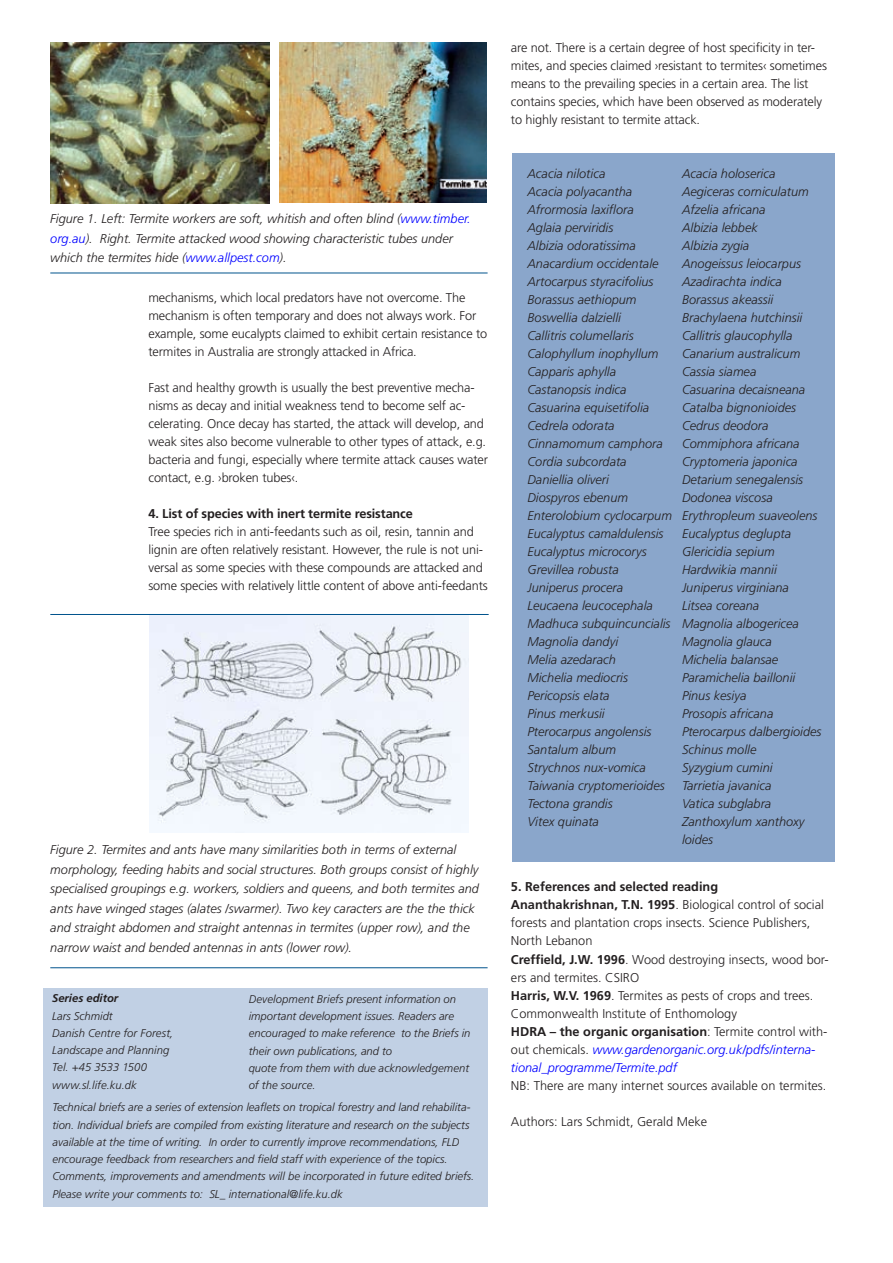
<style>
.page{position:relative;width:893px;height:1263px;background:#fff}
.page>*{position:absolute;margin:0;border:0;box-sizing:border-box;transform-origin:0 0}
.t1{font:italic 300 12.75px/19.5px "Frutiger LT Std";color:#231f20}
.t2{font:300 12.75px/18px "Frutiger LT Std";letter-spacing:-.01em;color:#231f20}
.t3{font:700 12.75px "Frutiger LT Std";letter-spacing:-.01em;color:#231f20}
.t4{font:italic 300 11.25px/17.2px "Frutiger LT Std";color:#231f20}
.t5{font:italic 700 11.25px "Frutiger LT Std";color:#231f20}
.s1{color:#00f}
.s2{font-weight:700}
.s3{font-style:italic;color:#00f}
</style>
<div class="page">
<div style="left:512px;top:153px;width:323px;height:708px;background:#8aa6cb"></div>
<img style="left:149px;top:616px;width:319px;height:216px">
<div style="left:43px;top:988px;width:445px;height:218px;background:#c1d0e4"></div>
<img style="left:279px;top:43px;width:207px;height:160px">
<img style="left:50px;top:43px;width:219px;height:161px">
<hr style="left:50px;top:273px;width:438px;height:1px;background:#00538d">
<hr style="left:50px;top:614px;width:439px;height:1px;background:#00538d">
<hr style="left:50px;top:967px;width:438px;height:1px;background:#00538d">
<p class="t1" style="left:50px;top:209px;width:422px">Figure 1. Left: Termite workers are soft, whitish and often blind (<span class="s1">www.timber. org.au</span>). Right. Termite attacked wood showing characteristic tubes under which the termites hide (<span class="s1">www.allpest.com</span>).</p>
<p class="t2" style="left:148px;top:289px;width:340px">mechanisms, which local predators have not overcome. The mechanism is often temporary and does not always work. For example, some eucalypts claimed to exhibit certain resistance to termites in Australia are strongly attacked in Africa.</p>
<p class="t2" style="left:148px;top:379px;width:341px">Fast and healthy growth is usually the best preventive mecha&shy;nisms as decay and initial weakness tend to become self ac&shy;celerating. Once decay has started, the attack will develop, and weak sites also become vulnerable to other types of attack, e.g. bacteria and fungi, especially where termite attack causes water contact, e.g. ›broken tubes‹.</p>
<p class="t3" style="left:148px;top:506px;width:266px">4. List of species with inert termite resistance</p>
<p class="t2" style="left:148px;top:523px;width:341px">Tree species rich in anti-feedants such as oil, resin, tannin and lignin are often relatively resistant. However, the rule is not uni&shy;versal as some species with these compounds are attacked and some species with relatively little content of above anti-feedants</p>
<p class="t1" style="left:50px;top:840px;width:430px">Figure 2. Termites and ants have many similarities both in terms of external morphology, feeding habits and social structures. Both groups consist of highly specialised groupings e.g. workers, soldiers and queens, and both termites and ants have winged stages (alates /swarmer). Two key caracters are the the thick and straight abdomen and straight antennas in termites (upper row), and the narrow waist and bended antennas in ants (lower row).</p>
<p class="t5" style="left:52px;top:992px;width:68px">Series editor</p>
<p class="t4" style="left:52px;top:1007px;width:123px">Lars Schmidt<br>Danish Centre for Forest,<br>Landscape and Planning<br>Tel. +45 3533 1500 www.sl.life.ku.dk</p>
<p class="t4" style="left:249px;top:990px;width:223px">Development Briefs present information on important development issues. Readers are encouraged to make reference to the Briefs in their own publications, and to<br>quote from them with due acknowledgement of the source.</p>
<p class="t4" style="left:52px;top:1099px;width:423px">Technical briefs are a series of extension leaflets on tropical forestry and land rehabilita&shy;tion. Individual briefs are compiled from existing literature and research on the subjects available at the time of writing. In order to currently improve recommendations, FLD encourage feedback from researchers and field staff with experience of the topics.<br>Comments, improvements and amendments will be incorporated in future edited briefs.<br>Please write your comments to: SL_ international@life.ku.dk</p>
<p class="t2" style="left:149px;top:1105px;width:108px">Tel. +45 3533 1500 sl@life.ku.dk</p>
<p class="t2" style="left:511px;top:39px;width:317px">are not. There is a certain degree of host specificity in ter&shy;mites, and species claimed ›resistant to termites‹ sometimes means to the prevailing species in a certain area. The list contains species, which have been observed as moderately to highly resistant to termite attack.</p>
<p class="t1" style="left:527px;top:164px;width:79px">Acacia nilotica</p>
<p class="t1" style="left:682px;top:164px;width:95px">Acacia holoserica</p>
<p class="t1" style="left:527px;top:182px;width:106px">Acacia polyacantha</p>
<p class="t1" style="left:682px;top:182px;width:128px">Aegiceras corniculatum</p>
<p class="t1" style="left:527px;top:200px;width:108px">Afrormosia laxiflora</p>
<p class="t1" style="left:682px;top:200px;width:85px">Afzelia africana</p>
<p class="t1" style="left:527px;top:218px;width:87px">Aglaia perviridis</p>
<p class="t1" style="left:682px;top:218px;width:77px">Albizia lebbek</p>
<p class="t1" style="left:527px;top:236px;width:110px">Albizia odoratissima</p>
<p class="t1" style="left:682px;top:236px;width:69px">Albizia zygia</p>
<p class="t1" style="left:527px;top:254px;width:133px">Anacardium occidentale</p>
<p class="t1" style="left:682px;top:254px;width:121px">Anogeissus leiocarpus</p>
<p class="t1" style="left:527px;top:272px;width:128px">Artocarpus styracifolius</p>
<p class="t1" style="left:682px;top:272px;width:101px">Azadirachta indica</p>
<p class="t1" style="left:527px;top:290px;width:111px">Borassus aethiopum</p>
<p class="t1" style="left:682px;top:290px;width:93px">Borassus akeassii</p>
<p class="t1" style="left:527px;top:308px;width:95px">Boswellia dalzielli</p>
<p class="t1" style="left:682px;top:308px;width:122px">Brachylaena hutchinsii</p>
<p class="t1" style="left:527px;top:326px;width:108px">Callitris columellaris</p>
<p class="t1" style="left:682px;top:326px;width:112px">Callitris glaucophylla</p>
<p class="t1" style="left:527px;top:344px;width:133px">Calophyllum inophyllum</p>
<p class="t1" style="left:682px;top:344px;width:120px">Canarium australicum</p>
<p class="t1" style="left:527px;top:362px;width:90px">Capparis aphylla</p>
<p class="t1" style="left:682px;top:362px;width:76px">Cassia siamea</p>
<p class="t1" style="left:527px;top:380px;width:101px">Castanopsis indica</p>
<p class="t1" style="left:682px;top:380px;width:125px">Casuarina decaisneana</p>
<p class="t1" style="left:527px;top:398px;width:123px">Casuarina equisetifolia</p>
<p class="t1" style="left:682px;top:398px;width:116px">Catalba bignonioides</p>
<p class="t1" style="left:527px;top:416px;width:89px">Cedrela odorata</p>
<p class="t1" style="left:682px;top:416px;width:88px">Cedrus deodora</p>
<p class="t1" style="left:527px;top:434px;width:137px">Cinnamomum camphora</p>
<p class="t1" style="left:682px;top:434px;width:119px">Commiphora africana</p>
<p class="t1" style="left:527px;top:452px;width:101px">Cordia subcordata</p>
<p class="t1" style="left:682px;top:452px;width:117px">Cryptomeria japonica</p>
<p class="t1" style="left:527px;top:470px;width:83px">Daniellia oliveri</p>
<p class="t1" style="left:682px;top:470px;width:123px">Detarium senegalensis</p>
<p class="t1" style="left:527px;top:488px;width:102px">Diospyros ebenum</p>
<p class="t1" style="left:527px;top:489px;width:292px;line-height:18px;text-indent:155px">Dodonea viscosa<br>Enterolobium cyclocarpum Erythropleum suaveolens<br>Eucalyptus camaldulensis</p>
<p class="t1" style="left:682px;top:524px;width:111px">Eucalyptus deglupta</p>
<p class="t1" style="left:527px;top:542px;width:121px">Eucalyptus microcorys</p>
<p class="t1" style="left:682px;top:542px;width:94px">Glericidia sepium</p>
<p class="t1" style="left:527px;top:560px;width:93px">Grevillea robusta</p>
<p class="t1" style="left:682px;top:560px;width:96px">Hardwikia mannii</p>
<p class="t1" style="left:527px;top:578px;width:97px">Juniperus procera</p>
<p class="t1" style="left:682px;top:578px;width:108px">Juniperus virginiana</p>
<p class="t1" style="left:527px;top:596px;width:127px">Leucaena leucocephala</p>
<p class="t1" style="left:527px;top:597px;width:273px;line-height:18px;text-indent:155px">Litsea coreana<br>Madhuca subquincuncialis Magnolia albogericea<br>Magnolia dandyi</p>
<p class="t1" style="left:682px;top:632px;width:91px">Magnolia glauca</p>
<p class="t1" style="left:527px;top:650px;width:90px">Melia azedarach</p>
<p class="t1" style="left:682px;top:650px;width:98px">Michelia balansae</p>
<p class="t1" style="left:527px;top:668px;width:102px">Michelia mediocris</p>
<p class="t1" style="left:682px;top:668px;width:115px">Paramichelia baillonii</p>
<p class="t1" style="left:527px;top:686px;width:84px">Pericopsis elata</p>
<p class="t1" style="left:682px;top:686px;width:66px">Pinus kesiya</p>
<p class="t1" style="left:527px;top:704px;width:79px">Pinus merkusii</p>
<p class="t1" style="left:682px;top:704px;width:93px">Prosopis africana</p>
<p class="t1" style="left:527px;top:722px;width:125px">Pterocarpus angolensis</p>
<p class="t1" style="left:682px;top:722px;width:141px">Pterocarpus dalbergioides</p>
<p class="t1" style="left:527px;top:740px;width:90px">Santalum album</p>
<p class="t1" style="left:682px;top:740px;width:76px">Schinus molle</p>
<p class="t1" style="left:527px;top:758px;width:120px">Strychnos nux-vomica</p>
<p class="t1" style="left:682px;top:758px;width:92px">Syzygium cumini</p>
<p class="t1" style="left:527px;top:776px;width:139px">Taiwania cryptomerioides</p>
<p class="t1" style="left:682px;top:776px;width:91px">Tarrietia javanica</p>
<p class="t1" style="left:527px;top:794px;width:87px">Tectona grandis</p>
<p class="t1" style="left:682px;top:794px;width:91px">Vatica subglabra</p>
<p class="t1" style="left:527px;top:812px;width:73px">Vitex quinata</p>
<p class="t1" style="left:682px;top:813px;width:124px;line-height:18px">Zanthoxylum xanthoxy loides</p>
<p class="t2" style="left:511px;top:878px;width:319px"><span class="s2">5. References and selected reading<br>Ananthakrishnan, T.N. 1995</span>. Biological control of social forests and plantation crops insects. Science Publishers, North Lebanon<br><span class="s2">Creffield, J.W. 1996</span>. Wood destroying insects, wood bor&shy;ers and termites. CSIRO<br><span class="s2">Harris, W.V. 1969</span>. Termites as pests of crops and trees.<br>Commonwealth Institute of Enthomology<br><span class="s2">HDRA – the organic organisation</span>: Termite control with&shy;out chemicals. <span class="s3">www.gardenorganic.org.uk/pdfs/interna&shy;tional_programme/Termite.pdf</span></p>
<p class="t2" style="left:511px;top:1076px;width:317px">NB: There are many internet sources available on termites.</p>
<p class="t2" style="left:511px;top:1112px;width:198px">Authors: Lars Schmidt, Gerald Meke</p>
</div>
